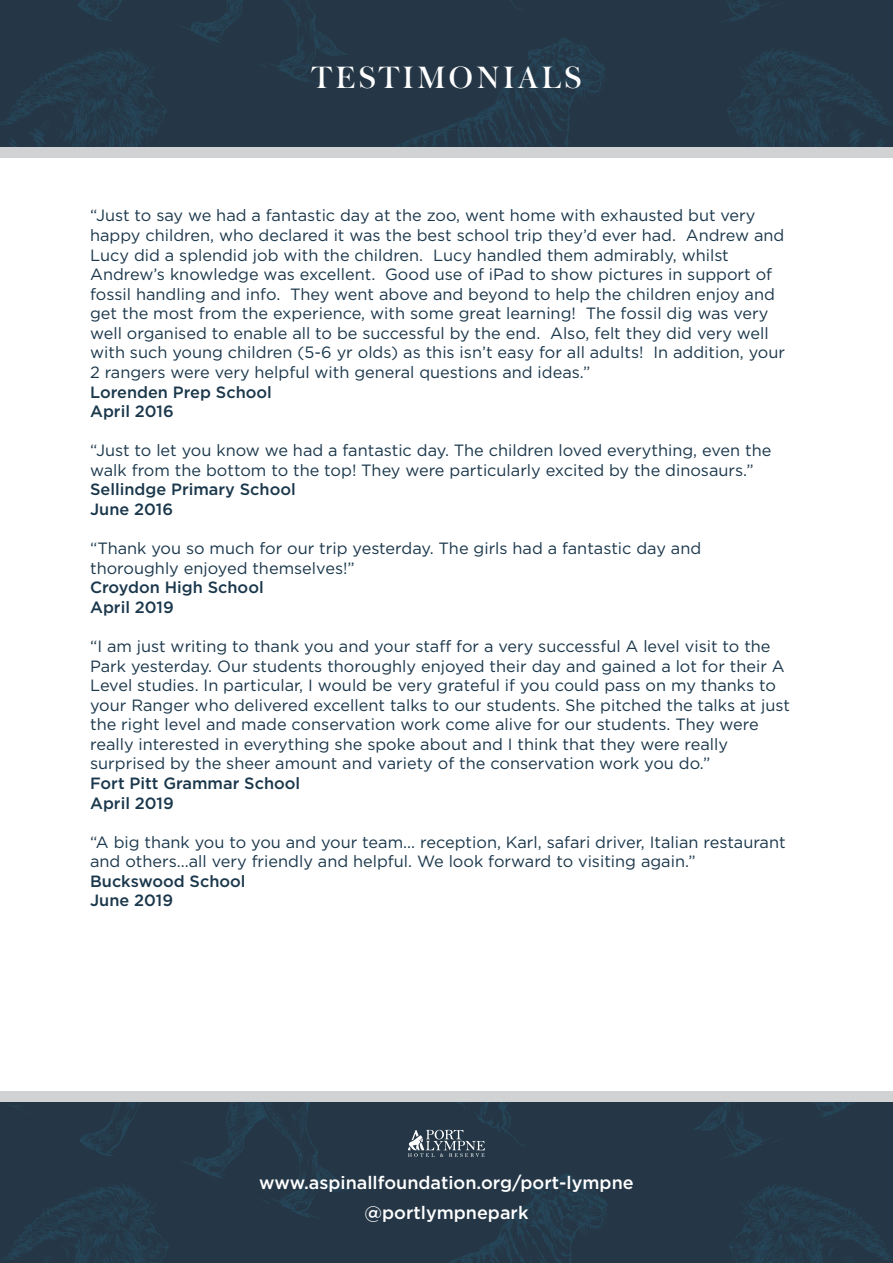
<style>
.page{position:relative;width:893px;height:1263px;background:#fff}
.page>*{position:absolute;margin:0;border:0;box-sizing:border-box;transform-origin:0 0}
.t1{font:32.4px "Austin";letter-spacing:.1em;color:#fff;scale:1.11 1}
.t2{font:500 18px "Gotham";color:#fff}
.t3{font:16.35px/19.5px "Gotham";color:#1a374b}
.t4{font:500 16.35px "Gotham";color:#1a374b}
</style>
<div class="page">
<img style="left:0;top:0;width:893px;height:148px">
<div style="left:0;top:148px;width:893px;height:10px;background:#d1d2d4"></div>
<img style="left:0;top:1102px;width:893px;height:161px">
<div style="left:0;top:1091px;width:893px;height:11px;background:#d1d2d4"></div>
<svg style="left:408px;top:1130px;width:77px;height:27px"></svg>
<p class="t1" style="left:311px;top:56px;width:245px">TESTIMONIALS</p>
<p class="t3" style="left:90px;top:206px;width:667px">“Just to say we had a fantastic day at the zoo, went home with exhausted but very</p>
<p class="t3" style="left:90px;top:225px;width:696px">happy children, who declared it was the best school trip they’d ever had. Andrew and<br>Lucy did a splendid job with the children. Lucy handled them admirably, whilst</p>
<p class="t3" style="left:90px;top:264px;width:696px">Andrew’s knowledge was excellent. Good use of iPad to show pictures in support of fossil handling and info. They went above and beyond to help the children enjoy and get the most from the experience, with some great learning! The fossil dig was very well organised to enable all to be successful by the end. Also, felt they did very well with such young children (5-6 yr olds) as this isn’t easy for all adults! In addition, your</p>
<p class="t3" style="left:90px;top:362px;width:502px">2 rangers were very helpful with general questions and ideas.”</p>
<p class="t4" style="left:90px;top:381px;width:183px">Lorenden Prep School</p>
<p class="t4" style="left:90px;top:401px;width:85px">April 2016</p>
<p class="t3" style="left:90px;top:440px;width:683px">“Just to let you know we had a fantastic day. The children loved everything, even the walk from the bottom to the top! They were particularly excited by the dinosaurs.”</p>
<p class="t4" style="left:90px;top:479px;width:207px">Sellindge Primary School</p>
<p class="t4" style="left:90px;top:498px;width:84px">June 2016</p>
<p class="t3" style="left:90px;top:538px;width:613px">“Thank you so much for our trip yesterday. The girls had a fantastic day and</p>
<p class="t3" style="left:90px;top:558px;width:266px">thoroughly enjoyed themselves!”</p>
<p class="t4" style="left:90px;top:577px;width:175px">Croydon High School</p>
<p class="t4" style="left:90px;top:596px;width:85px">April 2019</p>
<p class="t3" style="left:90px;top:636px;width:701px">“I am just writing to thank you and your staff for a very successful A level visit to the Park yesterday. Our students thoroughly enjoyed their day and gained a lot for their A Level studies. In particular, I would be very grateful if you could pass on my thanks to your Ranger who delivered excellent talks to our students. She pitched the talks at just the right level and made conservation work come alive for our students. They were</p>
<p class="t3" style="left:90px;top:734px;width:639px">really interested in everything she spoke about and I think that they were really</p>
<p class="t3" style="left:90px;top:753px;width:622px">surprised by the sheer amount and variety of the conservation work you do.”</p>
<p class="t4" style="left:90px;top:772px;width:212px">Fort Pitt Grammar School</p>
<p class="t4" style="left:90px;top:792px;width:85px">April 2019</p>
<p class="t3" style="left:90px;top:832px;width:697px">“A big thank you to you and your team... reception, Karl, safari driver, Italian restaurant and others...all very friendly and helpful. We look forward to visiting again.”</p>
<p class="t4" style="left:90px;top:870px;width:157px">Buckswood School</p>
<p class="t4" style="left:90px;top:890px;width:84px">June 2019</p>
<p class="t2" style="left:259px;top:1170px;width:376px">www.aspinallfoundation.org/port-lympne</p>
<p class="t2" style="left:364px;top:1200px;width:165px">@portlympnepark</p>
</div>
